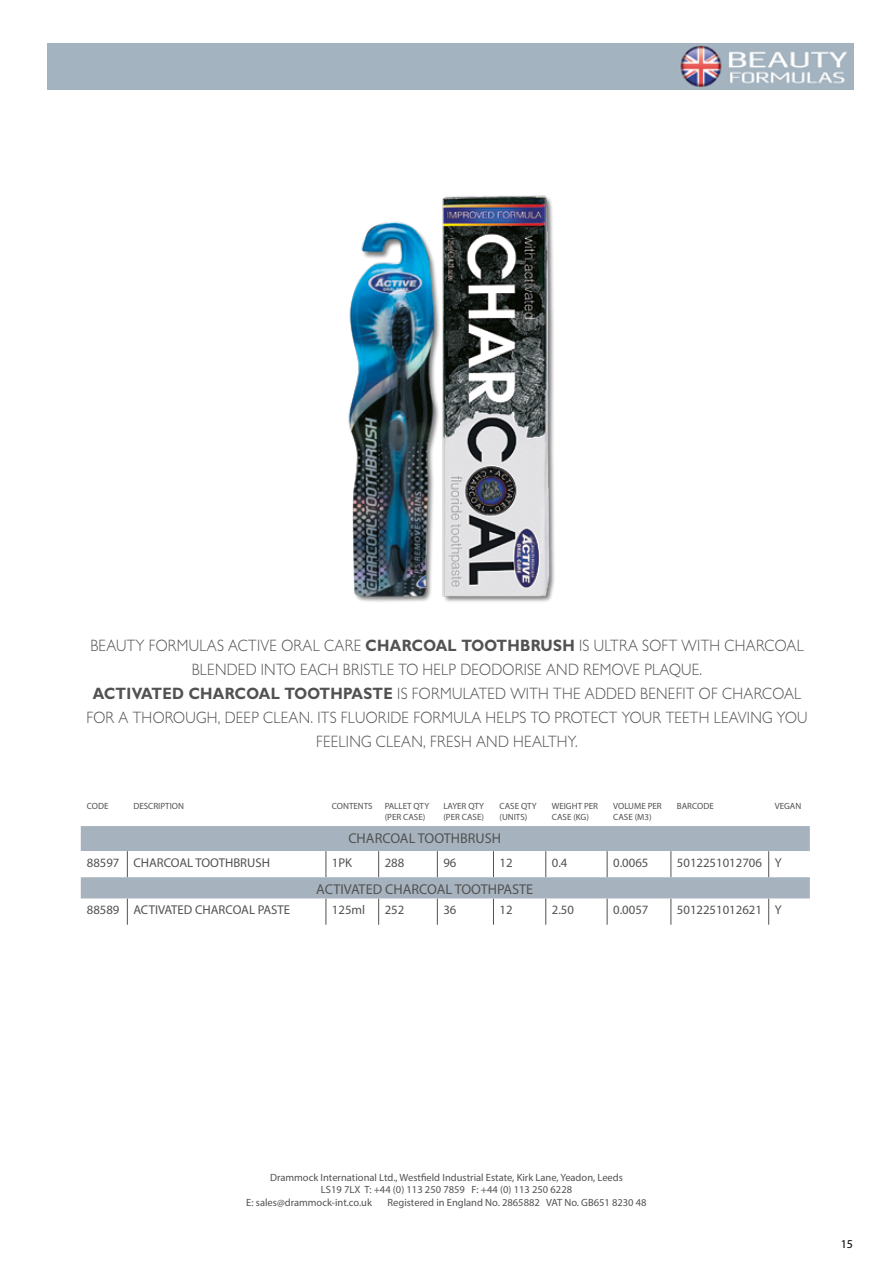
<style>
.page{position:relative;width:893px;height:1263px;background:#fff}
.page>*{position:absolute;margin:0;border:0;box-sizing:border-box;transform-origin:0 0}
.t1{font:300 16.5px/24px "Gill Sans";letter-spacing:.02em;color:#525252;text-align:center;scale:.9 1}
.t2{font:14.25px "Myriad Pro";color:#525252}
.t3{font:12.75px "Myriad Pro";color:#525252}
.t4{font:12px "Myriad Pro";color:#000}
.t5{font:10.5px "Myriad Pro";color:#525252}
.t6{font:9px/10.8px "Myriad Pro";color:#525252}
.s1{font-weight:700}
</style>
<div class="page">
<img style="left:348px;top:195px;width:207px;height:407px">
<div style="left:48px;top:43px;width:806px;height:47px;background:#a3b3bf"></div>
<img style="left:680px;top:45px;width:167px;height:42px">
<div style="left:81px;top:826px;width:729px;height:25px;background:#a6b3be"></div>
<svg style="left:81px;top:851px;width:729px;height:74px"></svg>
<svg style="left:127px;top:851px;width:1px;height:26px"></svg>
<svg style="left:326px;top:851px;width:1px;height:26px"></svg>
<svg style="left:378px;top:851px;width:1px;height:26px"></svg>
<svg style="left:437px;top:851px;width:1px;height:26px"></svg>
<svg style="left:493px;top:851px;width:1px;height:26px"></svg>
<svg style="left:545px;top:851px;width:1px;height:26px"></svg>
<svg style="left:607px;top:851px;width:1px;height:26px"></svg>
<svg style="left:670px;top:851px;width:1px;height:26px"></svg>
<svg style="left:127px;top:899px;width:1px;height:26px"></svg>
<svg style="left:326px;top:899px;width:1px;height:26px"></svg>
<svg style="left:378px;top:899px;width:1px;height:26px"></svg>
<svg style="left:437px;top:899px;width:1px;height:26px"></svg>
<svg style="left:493px;top:899px;width:1px;height:26px"></svg>
<svg style="left:545px;top:899px;width:1px;height:26px"></svg>
<svg style="left:607px;top:899px;width:1px;height:26px"></svg>
<svg style="left:670px;top:899px;width:1px;height:26px"></svg>
<svg style="left:768px;top:851px;width:1px;height:26px"></svg>
<svg style="left:768px;top:899px;width:1px;height:26px"></svg>
<p class="t1" style="left:86px;top:633px;width:803px">BEAUTY FORMULAS ACTIVE ORAL CARE <span class="s1">CHARCOAL TOOTHBRUSH</span> IS ULTRA SOFT WITH CHARCOAL BLENDED INTO EACH BRISTLE TO HELP DEODORISE AND REMOVE PLAQUE.<br><span class="s1">ACTIVATED CHARCOAL TOOTHPASTE</span> IS FORMULATED WITH THE ADDED BENEFIT OF CHARCOAL FOR A THOROUGH, DEEP CLEAN. ITS FLUORIDE FORMULA HELPS TO PROTECT YOUR TEETH LEAVING YOU FEELING CLEAN, FRESH AND HEALTHY.</p>
<p class="t6" style="left:87px;top:801px;width:23px">CODE</p>
<p class="t6" style="left:133px;top:801px;width:52px">DESCRIPTION</p>
<p class="t6" style="left:332px;top:801px;width:42px">CONTENTS</p>
<p class="t6" style="left:385px;top:801px;width:46px">PALLET QTY (PER CASE)</p>
<p class="t6" style="left:443px;top:801px;width:42px">LAYER QTY (PER CASE)</p>
<p class="t6" style="left:499px;top:801px;width:39px">CASE QTY (UNITS)</p>
<p class="t6" style="left:552px;top:801px;width:48px">WEIGHT PER<br>CASE (KG)</p>
<p class="t6" style="left:613px;top:801px;width:50px">VOLUME PER<br>CASE (M3)</p>
<p class="t6" style="left:677px;top:801px;width:38px">BARCODE</p>
<p class="t6" style="left:775px;top:801px;width:28px">VEGAN</p>
<p class="t2" style="left:348px;top:829px;width:154px">CHARCOAL TOOTHBRUSH</p>
<p class="t3" style="left:87px;top:854px;width:185px">88597 CHARCOAL TOOTHBRUSH</p>
<p class="t3" style="left:332px;top:854px;width:22px">1PK</p>
<p class="t3" style="left:385px;top:854px;width:21px">288</p>
<p class="t3" style="left:443px;top:854px;width:15px">96</p>
<p class="t3" style="left:499px;top:854px;width:15px">12</p>
<p class="t3" style="left:552px;top:854px;width:17px">0.4</p>
<p class="t3" style="left:613px;top:854px;width:37px">0.0065</p>
<p class="t3" style="left:677px;top:854px;width:106px">5012251012706 Y</p>
<p class="t2" style="left:316px;top:880px;width:219px">ACTIVATED CHARCOAL TOOTHPASTE</p>
<p class="t3" style="left:87px;top:902px;width:205px">88589 ACTIVATED CHARCOAL PASTE</p>
<p class="t3" style="left:332px;top:902px;width:35px">125ml</p>
<p class="t3" style="left:385px;top:902px;width:21px">252</p>
<p class="t3" style="left:443px;top:902px;width:15px">36</p>
<p class="t3" style="left:499px;top:902px;width:15px">12</p>
<p class="t3" style="left:552px;top:902px;width:24px">2.50</p>
<p class="t3" style="left:613px;top:902px;width:37px">0.0057</p>
<p class="t3" style="left:677px;top:902px;width:106px">5012251012621 Y</p>
<p class="t5" style="left:270px;top:1171px;width:354px">Drammock International Ltd., Westfield Industrial Estate, Kirk Lane, Yeadon, Leeds</p>
<p class="t5" style="left:321px;top:1183px;width:253px">LS19 7LX T: +44 (0) 113 250 7859 F: +44 (0) 113 250 6228</p>
<p class="t5" style="left:246px;top:1196px;width:127px">E: sales@drammock-int.co.uk</p>
<p class="t5" style="left:388px;top:1196px;width:261px">Registered in England No. 2865882 VAT No. GB651 8230 48</p>
<p class="t4" style="left:841px;top:1236px;width:14px">15</p>
</div>
